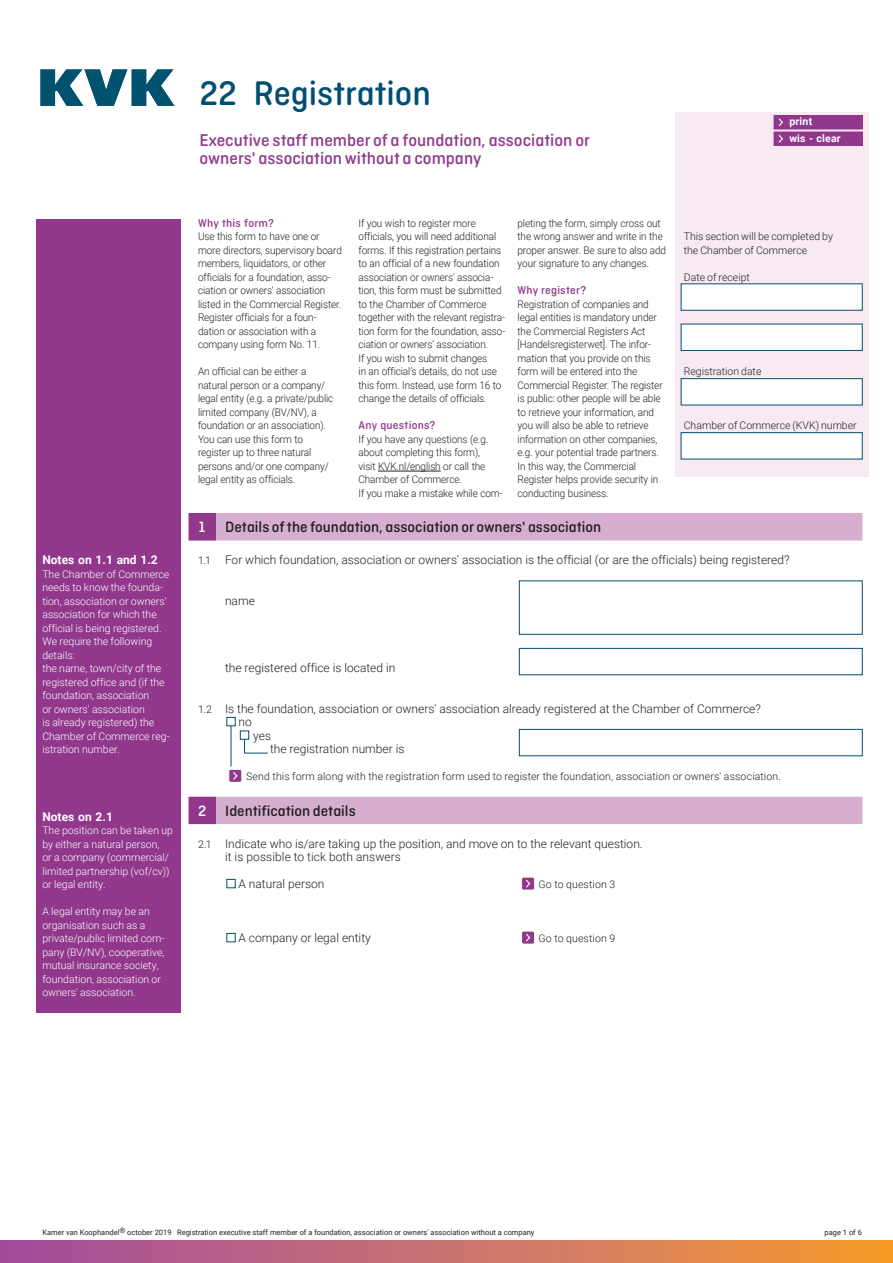
<style>
.page{position:relative;width:893px;height:1263px;background:#fff}
.page>*{position:absolute;margin:0;border:0;box-sizing:border-box;transform-origin:0 0}
.funktie_formulier{font:500 36px "Ciutadella Rounded";color:#004e71}
.doel_formulier{font:500 18px/18px "Ciutadella Rounded";color:#91388c}
.hoofdstuk_titel{font:500 15.75px "Ciutadella Rounded";color:#231f20}
.hoofdstuk_titel_numm{font:500 15.75px "Ciutadella Rounded";color:#fff}
.selectievraag{font:300 12px "Roboto";color:#231f20}
.brood{font:300 12px "Roboto";color:#231f20}
.toelichting_kopje{font:700 12px "Roboto";color:#fff}
.introductie_kopje_nw{font:500 12px "Ciutadella Rounded";letter-spacing:.015em;color:#91388c}
.introductie_brood_nw{font:500 12px "Ciutadella Rounded";letter-spacing:.02em;color:#91388c}
.introductie_brood_nw-2{font:300 10.5px/13.5px "Roboto";letter-spacing:-.01em;color:#231f20;scale:.95 1}
.toelichting_brood{font:300 10.5px/13.5px "Roboto";color:#fff}
.brood-2{font:300 10.5px "Roboto";letter-spacing:.015em;color:#231f20}
.Dit_gedeelte_wordt{font:300 10.5px/13.5px "Roboto";color:#231f20}
.t1{font:700 10.5px "Roboto";letter-spacing:.02em;color:#fff}
.t2{font:7.5px "Roboto";color:#231f20}
.s1{font-size:10.5px}
</style>
<div class="page">
<div style="left:0;top:1240px;width:893px;height:23px;background:linear-gradient(to right,#a14ba4,#f49a34)"></div>
<div style="left:36px;top:219px;width:144px;height:794px;background:#91388c"></div>
<div style="left:675px;top:112px;width:193px;height:365px;background:#f7eaf3"></div>
<div style="left:681px;top:284px;width:181px;height:26px;background:#fff"></div>
<div style="left:681px;top:324px;width:181px;height:27px;background:#fff;border:1px solid #004e71"></div>
<div style="left:681px;top:378px;width:181px;height:27px;background:#fff;border:1px solid #004e71"></div>
<div style="left:681px;top:432px;width:181px;height:27px;background:#fff;border:1px solid #004e71"></div>
<div style="left:519px;top:648px;width:343px;height:27px;background:#fff;border:1px solid #004e71"></div>
<div style="left:519px;top:729px;width:343px;height:27px;background:#fff;border:1px solid #004e71"></div>
<svg style="left:244px;top:739px;width:24px;height:15px"></svg>
<hr style="left:231px;top:725px;width:1px;height:42px;background:#004e71">
<div style="left:229px;top:770px;width:12px;height:12px;background:#91388c;border-radius:2px"></div>
<svg style="left:233px;top:772px;width:5px;height:8px"></svg>
<div style="left:522px;top:878px;width:12px;height:12px;background:#91388c;border-radius:2px"></div>
<svg style="left:526px;top:879px;width:5px;height:9px"></svg>
<div style="left:522px;top:932px;width:12px;height:12px;background:#91388c;border-radius:2px"></div>
<svg style="left:526px;top:933px;width:5px;height:9px"></svg>
<div style="left:240px;top:731px;width:9px;height:8px;background:#fff;border:1px solid #004e71"></div>
<div style="left:227px;top:717px;width:8px;height:9px;background:#fff;border:1px solid #004e71"></div>
<div style="left:227px;top:933px;width:8px;height:9px;background:#fff;border:1px solid #004e71"></div>
<div style="left:227px;top:879px;width:8px;height:9px;background:#fff;border:1px solid #004e71"></div>
<div style="left:774px;top:132px;width:88px;height:14px;background:#91388c"></div>
<div style="left:774px;top:116px;width:88px;height:13px;background:#91388c"></div>
<div style="left:774px;top:115px;width:88px;height:14px;border:1px solid #91388c"></div>
<div style="left:774px;top:116px;width:14px;height:13px;background:#91388c"></div>
<svg style="left:778px;top:118px;width:5px;height:9px"></svg>
<svg style="left:778px;top:135px;width:5px;height:8px"></svg>
<svg style="left:41px;top:69px;width:133px;height:37px"></svg>
<div style="left:216px;top:797px;width:646px;height:27px;background:#d6aed0"></div>
<div style="left:216px;top:514px;width:646px;height:26px;background:#d6aed0"></div>
<div style="left:216px;top:513px;width:646px;height:27px;border:1px solid #d6aed0"></div>
<hr style="left:378px;top:471px;width:63px;height:1px;background:#231f20">
<div style="left:189px;top:514px;width:26px;height:26px;background:#91388c"></div>
<div style="left:189px;top:513px;width:27px;height:27px;border:1px solid #91388c"></div>
<div style="left:189px;top:797px;width:26px;height:27px;background:#91388c"></div>
<div style="left:189px;top:797px;width:27px;height:27px;border:1px solid #91388c"></div>
<p class="toelichting_kopje" style="left:42px;top:551px;width:117px">Notes on 1.1 and 1.2</p>
<p class="toelichting_brood" style="left:42px;top:567px;width:128px">The Chamber of Commerce needs to know the founda&shy;tion, association or owners' association for which the official is being registered.<br>We require the following details:</p>
<p class="toelichting_brood" style="left:42px;top:661px;width:129px">the name, town/city of the registered office and (if the foundation, association<br>or owners' association<br>is already registered) the<br>Chamber of Commerce reg&shy;istration number.</p>
<p class="toelichting_kopje" style="left:42px;top:808px;width:72px">Notes on 2.1</p>
<p class="toelichting_brood" style="left:42px;top:823px;width:132px">The position can be taken up by either a natural person,<br>or a company (commercial/ limited partnership (vof/cv)) or legal entity.</p>
<p class="toelichting_brood" style="left:42px;top:904px;width:124px">A legal entity may be an organisation such as a private/public limited com&shy;pany (BV/NV), cooperative, mutual insurance society, foundation, association or owners' association.</p>
<h1 class="funktie_formulier" style="left:200px;top:73px;width:233px">22 Registration</h1>
<h2 class="doel_formulier" style="left:200px;top:131px;width:392px">Executive staff member of a foundation, association or owners' association without a company</h2>
<p class="t1" style="left:789px;top:114px;width:24px">print</p>
<p class="t1" style="left:789px;top:131px;width:53px">wis - clear</p>
<p class="introductie_kopje_nw" style="left:198px;top:216px;width:77px">Why this form?</p>
<p class="introductie_brood_nw-2" style="left:198px;top:229px;width:153px">Use this form to have one or more directors, supervisory board members, liquidators, or other officials for a foundation, asso&shy;ciation or owners' association listed in the Commercial Register.</p>
<p class="introductie_brood_nw-2" style="left:198px;top:310px;width:130px">Register officials for a foun&shy;dation or association with a company using form No. 11.</p>
<p class="introductie_brood_nw-2" style="left:198px;top:364px;width:144px">An official can be either a natural person or a company/ legal entity (e.g. a private/public limited company (BV/NV), a foundation or an association).</p>
<p class="introductie_brood_nw-2" style="left:198px;top:432px;width:139px">You can use this form to register up to three natural persons and/or one company/ legal entity as officials.</p>
<p class="introductie_brood_nw-2" style="left:358px;top:216px;width:156px">If you wish to register more officials, you will need additional forms. If this registration pertains to an official of a new foundation association or owners' associa&shy;tion, this form must be submitted to the Chamber of Commerce together with the relevant registra&shy;tion form for the foundation, asso&shy;ciation or owners' association.</p>
<p class="introductie_brood_nw-2" style="left:358px;top:351px;width:152px">If you wish to submit changes<br>in an official’s details, do not use this form. Instead, use form 16 to change the details of officials.</p>
<p class="introductie_kopje_nw" style="left:358px;top:418px;width:78px">Any questions?</p>
<p class="introductie_brood_nw-2" style="left:358px;top:432px;width:138px">If you have any questions (e.g. about completing this form), visit KVK.nl/english or call the<br>Chamber of Commerce.</p>
<p class="introductie_brood_nw-2" style="left:358px;top:486px;width:153px">If you make a mistake while com-</p>
<p class="introductie_brood_nw-2" style="left:518px;top:216px;width:158px">pleting the form, simply cross out the wrong answer and write in the proper answer. Be sure to also add your signature to any changes.</p>
<p class="introductie_brood_nw" style="left:518px;top:283px;width:70px">Why register?</p>
<p class="introductie_brood_nw-2" style="left:518px;top:297px;width:154px">Registration of companies and legal entities is mandatory under the Commercial Registers Act [Handelsregisterwet]. The infor&shy;mation that you provide on this form will be entered into the<br>Commercial Register. The register is public: other people will be able to retrieve your information, and you will also be able to retrieve information on other companies, e.g. your potential trade partners.<br>In this way, the Commercial<br>Register helps provide security in conducting business.</p>
<h3 class="hoofdstuk_titel_numm" style="left:199px;top:518px;width:8px">1</h3>
<h3 class="hoofdstuk_titel" style="left:225px;top:518px;width:377px">Details of the foundation, association or owners' association</h3>
<p class="Dit_gedeelte_wordt" style="left:684px;top:229px;width:151px">This section will be completed by the Chamber of Commerce</p>
<p class="Dit_gedeelte_wordt" style="left:684px;top:270px;width:68px">Date of receipt</p>
<p class="Dit_gedeelte_wordt" style="left:684px;top:364px;width:79px">Registration date</p>
<p class="Dit_gedeelte_wordt" style="left:684px;top:418px;width:174px">Chamber of Commerce (KVK) number</p>
<h4 class="selectievraag" style="left:198px;top:551px;width:593px"><span class="s1">1.1</span> For which foundation, association or owners' association is the official (or are the officials) being registered?</h4>
<p class="brood" style="left:225px;top:592px;width:31px">name</p>
<p class="brood" style="left:225px;top:659px;width:172px">the registered office is located in</p>
<h4 class="selectievraag" style="left:198px;top:700px;width:564px"><span class="s1">1.2</span> Is the foundation, association or owners' association already registered at the Chamber of Commerce?</h4>
<p class="brood" style="left:238px;top:713px;width:15px">no</p>
<p class="brood" style="left:253px;top:727px;width:19px">yes</p>
<p class="brood" style="left:270px;top:740px;width:136px">the registration number is</p>
<p class="brood-2" style="left:246px;top:769px;width:537px">Send this form along with the registration form used to register the foundation, association or owners' association.</p>
<h3 class="hoofdstuk_titel_numm" style="left:198px;top:802px;width:10px">2</h3>
<h3 class="hoofdstuk_titel" style="left:225px;top:802px;width:132px">Identification details</h3>
<h4 class="selectievraag" style="left:198px;top:835px;width:446px"><span class="s1">2.1</span> Indicate who is/are taking up the position, and move on to the relevant question.</h4>
<p class="brood" style="left:225px;top:848px;width:178px">it is possible to tick both answers</p>
<p class="brood" style="left:238px;top:875px;width:87px">A natural person</p>
<p class="brood-2" style="left:538px;top:877px;width:78px">Go to question 3</p>
<p class="brood" style="left:238px;top:929px;width:134px">A company or legal entity</p>
<p class="brood-2" style="left:538px;top:931px;width:78px">Go to question 9</p>
<p class="t2" style="left:42px;top:1227px;width:494px">Kamer van Koophandel® october 2019 Registration executive staff member of a foundation, association or owners' association without a company</p>
<p class="t2" style="left:825px;top:1227px;width:39px">page 1 of 6</p>
</div>
